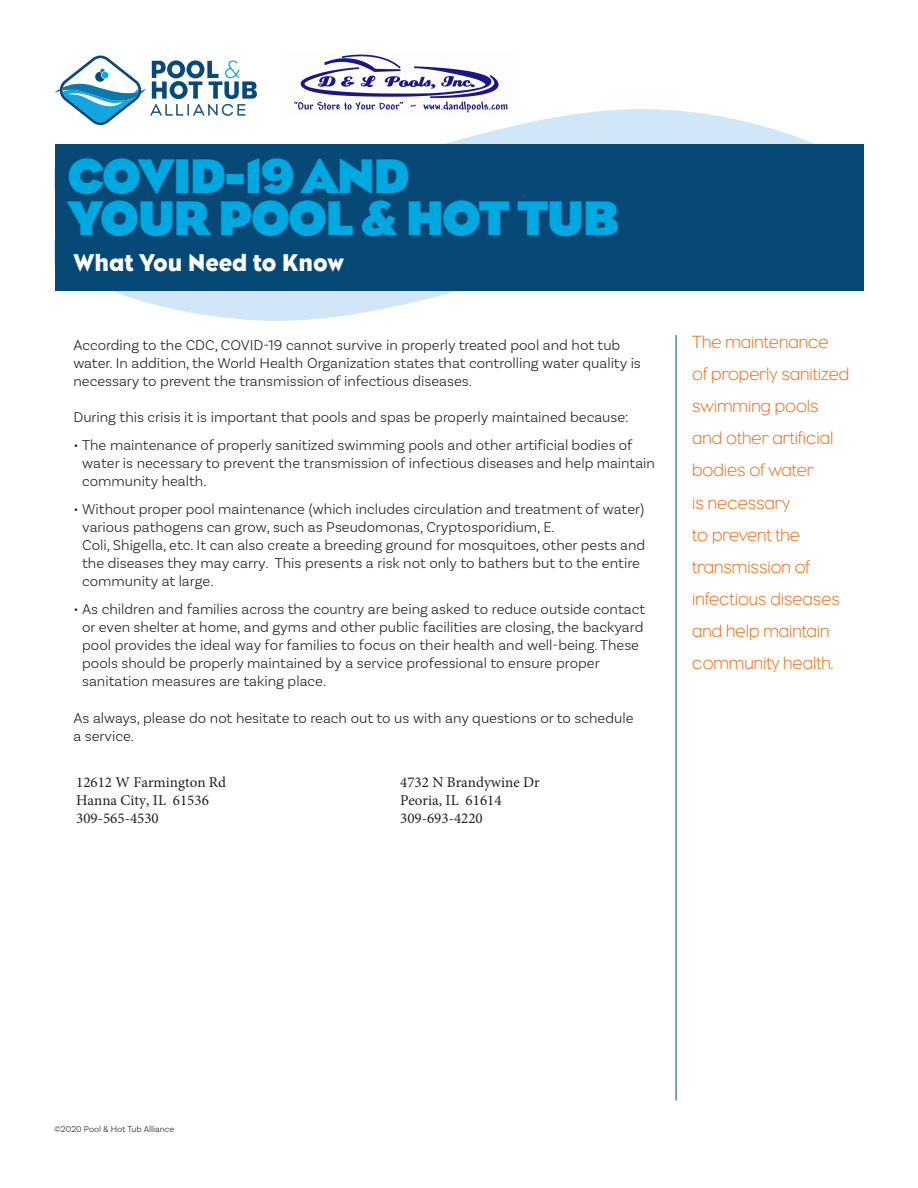
<style>
.page{position:relative;width:918px;height:1188px;background:#fff}
.page>*{position:absolute;margin:0;border:0;box-sizing:border-box;transform-origin:0 0}
.t1{font:700 49.5px/41.4px "Eagle";letter-spacing:-.045em;color:#00a8e1}
.t2{font:24.75px "Eagle";color:#fff}
.t3{font:300 18px/32.1px "Eagle";color:#e97424}
.t4{font:300 15px/17.9px "Basic Sans";color:#231f20}
.t5{font:15px "Minion Pro";color:#221e1f}
.t6{font:300 9px "Basic Sans";color:#231f20}
</style>
<div class="page">
<svg style="left:55px;top:55px;width:202px;height:54px"></svg>
<svg style="left:54px;top:109px;width:810px;height:73px"></svg>
<svg style="left:54px;top:182px;width:810px;height:139px"></svg>
<div style="left:55px;top:144px;width:808px;height:147px;background:#074976"></div>
<hr style="left:676px;top:335px;width:1px;height:766px;background:#064a75">
<img style="left:286px;top:54px;width:230px;height:65px">
<h1 class="t1" style="left:68px;top:156px;width:553px">COVID-19 AND<br>YOUR POOL &amp; HOT TUB</h1>
<h2 class="t2" style="left:73px;top:248px;width:272px">What You Need to Know</h2>
<p class="t4" style="left:73px;top:336px;width:569px">According to the CDC, COVID-19 cannot survive in properly treated pool and hot tub water. In addition, the World Health Organization states that controlling water quality is necessary to prevent the transmission of infectious diseases.</p>
<p class="t4" style="left:73px;top:408px;width:557px">During this crisis it is important that pools and spas be properly maintained because:</p>
<p class="t4" style="left:82px;top:436px;width:574px;text-indent:-9px">• The maintenance of properly sanitized swimming pools and other artificial bodies of water is necessary to prevent the transmission of infectious diseases and help maintain community health.</p>
<p class="t4" style="left:82px;top:500px;width:565px;text-indent:-9px">• Without proper pool maintenance (which includes circulation and treatment of water) various pathogens can grow, such as Pseudomonas, Cryptosporidium, E.<br>Coli, Shigella, etc. It can also create a breeding ground for mosquitoes, other pests and the diseases they may carry. This presents a risk not only to bathers but to the entire community at large.</p>
<p class="t4" style="left:82px;top:600px;width:565px;text-indent:-9px">• As children and families across the country are being asked to reduce outside contact or even shelter at home, and gyms and other public facilities are closing, the backyard pool provides the ideal way for families to focus on their health and well-being. These pools should be properly maintained by a service professional to ensure proper sanitation measures are taking place.</p>
<p class="t4" style="left:73px;top:709px;width:562px">As always, please do not hesitate to reach out to us with any questions or to schedule a service.</p>
<p class="t5" style="left:76px;top:772px;width:152px">12612 W Farmington Rd</p>
<p class="t5" style="left:400px;top:772px;width:141px">4732 N Brandywine Dr</p>
<p class="t5" style="left:76px;top:790px;width:134px">Hanna City, IL 61536</p>
<p class="t5" style="left:400px;top:790px;width:103px">Peoria, IL 61614</p>
<p class="t5" style="left:76px;top:808px;width:84px">309-565-4530</p>
<p class="t5" style="left:400px;top:808px;width:84px">309-693-4220</p>
<p class="t3" style="left:692px;top:326px;width:159px">The maintenance<br>of properly sanitized swimming pools and other artificial bodies of water<br>is necessary<br>to prevent the transmission of infectious diseases and help maintain community health.</p>
<p class="t6" style="left:54px;top:1123px;width:122px">©2020 Pool &amp; Hot Tub Alliance</p>
</div>
